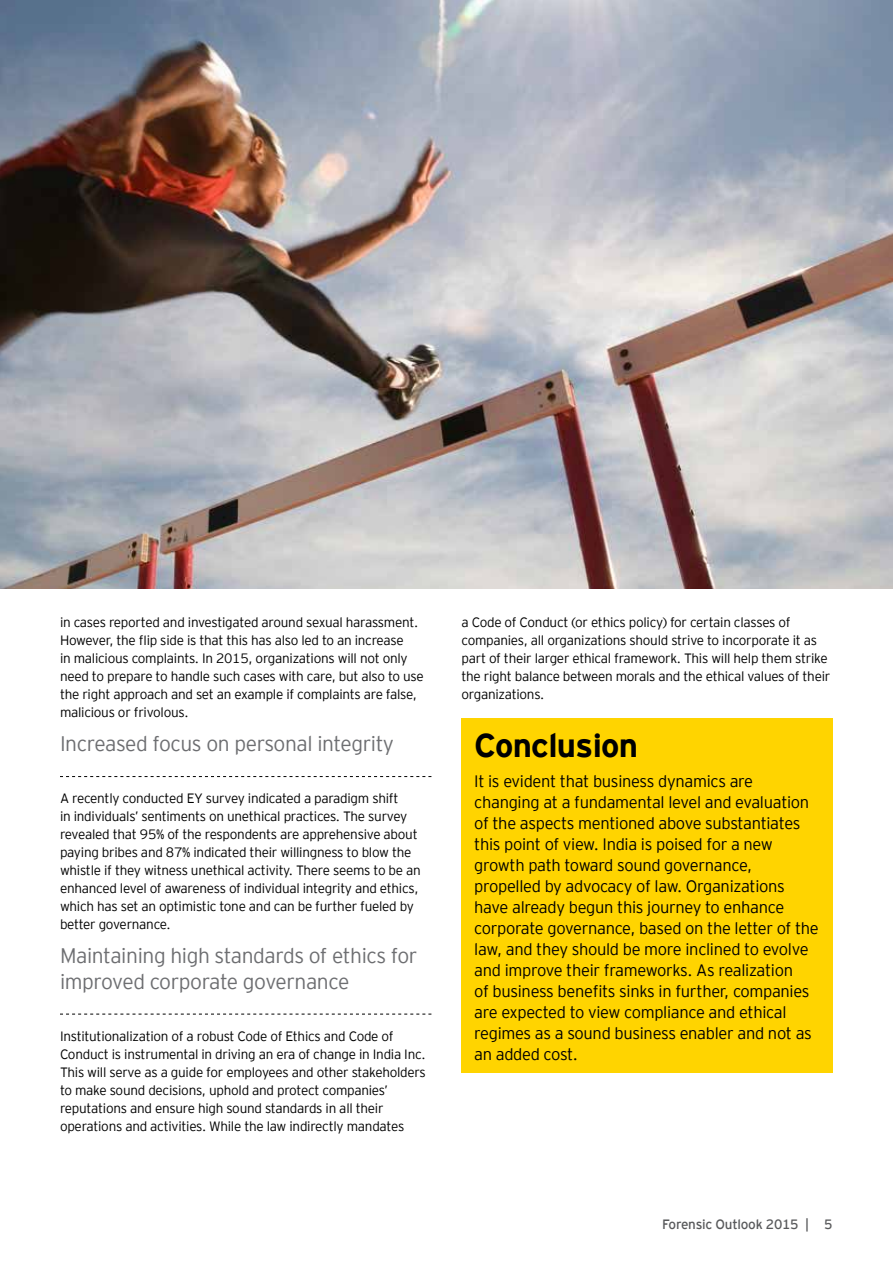
<style>
.page{position:relative;width:893px;height:1263px;background:#fff}
.page>*{position:absolute;margin:0;border:0;box-sizing:border-box;transform-origin:0 0}
.t1{font:700 33px "EY Interstate";letter-spacing:-.02em;color:#000}
.t2{font:300 21px/25.5px "EY Interstate";letter-spacing:-.02em;color:#6d6e71}
.t3{font:300 16.5px/21px "EY Interstate";letter-spacing:-.02em;color:#000}
.t4{font:300 13.5px/18px "EY Interstate";letter-spacing:-.02em;color:#000}
.t5{font:13.5px "EY Interstate";letter-spacing:-.02em;color:#58595b}
</style>
<div class="page">
<img style="left:0;top:0;width:893px;height:589px">
<svg style="left:60px;top:776px;width:371px;height:1px"></svg>
<svg style="left:60px;top:1014px;width:371px;height:1px"></svg>
<div style="left:461px;top:718px;width:372px;height:354px;background:#ffd400"></div>
<p class="t4" style="left:60px;top:613px;width:365px">in cases reported and investigated around sexual harassment.<br>However, the flip side is that this has also led to an increase<br>in malicious complaints. In 2015, organizations will not only need to prepare to handle such cases with care, but also to use the right approach and set an example if complaints are false, malicious or frivolous.</p>
<h2 class="t2" style="left:60px;top:730px;width:335px">Increased focus on personal integrity</h2>
<p class="t4" style="left:60px;top:789px;width:362px">A recently conducted EY survey indicated a paradigm shift<br>in individuals’ sentiments on unethical practices. The survey revealed that 95% of the respondents are apprehensive about paying bribes and 87% indicated their willingness to blow the whistle if they witness unethical activity. There seems to be an enhanced level of awareness of individual integrity and ethics, which has set an optimistic tone and can be further fueled by better governance.</p>
<h2 class="t2" style="left:60px;top:942px;width:359px">Maintaining high standards of ethics for improved corporate governance</h2>
<p class="t4" style="left:60px;top:1026px;width:367px">Institutionalization of a robust Code of Ethics and Code of Conduct is instrumental in driving an era of change in India Inc.<br>This will serve as a guide for employees and other stakeholders to make sound decisions, uphold and protect companies’ reputations and ensure high sound standards in all their operations and activities. While the law indirectly mandates</p>
<p class="t4" style="left:461px;top:613px;width:370px">a Code of Conduct (or ethics policy) for certain classes of companies, all organizations should strive to incorporate it as part of their larger ethical framework. This will help them strike the right balance between morals and the ethical values of their organizations.</p>
<h1 class="t1" style="left:474px;top:721px;width:165px">Conclusion</h1>
<p class="t3" style="left:474px;top:769px;width:346px">It is evident that business dynamics are changing at a fundamental level and evaluation of the aspects mentioned above substantiates this point of view. India is poised for a new growth path toward sound governance, propelled by advocacy of law. Organizations have already begun this journey to enhance corporate governance, based on the letter of the law, and they should be more inclined to evolve and improve their frameworks. As realization<br>of business benefits sinks in further, companies are expected to view compliance and ethical regimes as a sound business enabler and not as an added cost.</p>
<p class="t5" style="left:662px;top:1214px;width:172px">Forensic Outlook 2015 | 5</p>
</div>
